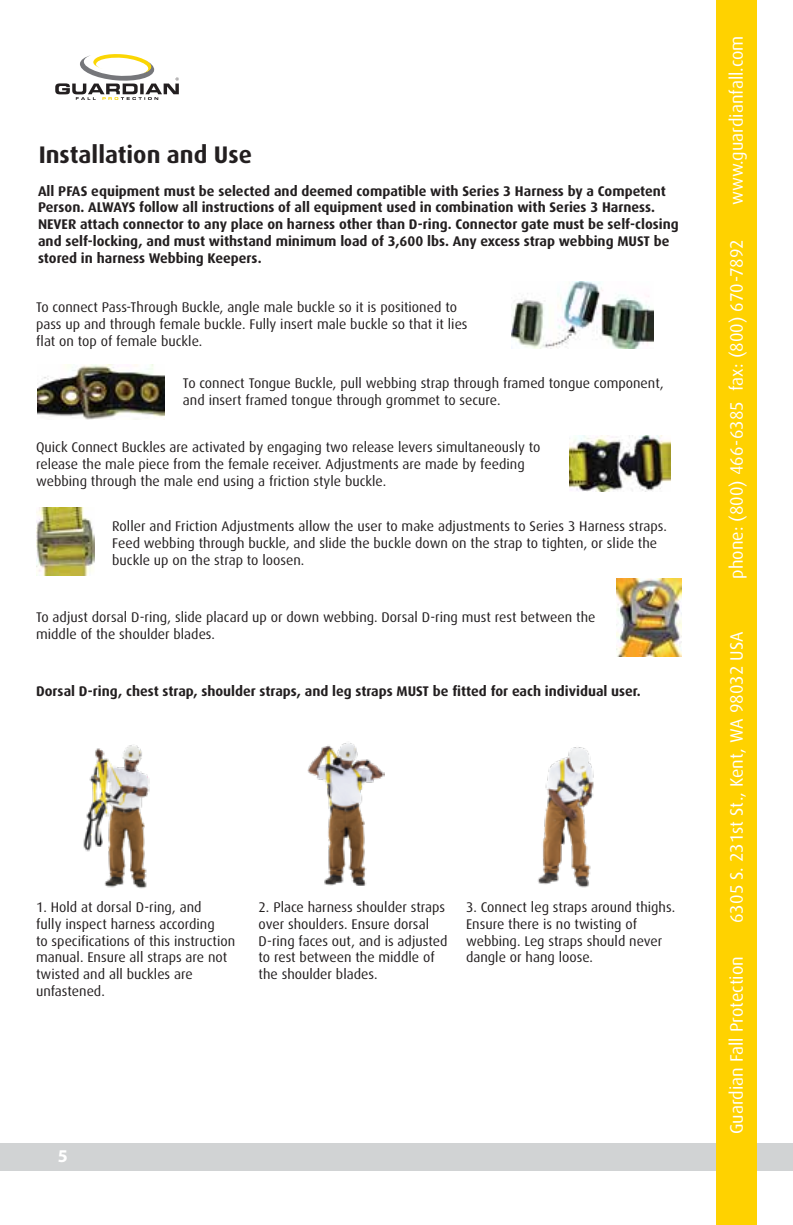
<style>
.page{position:relative;width:793px;height:1225px;background:#fff}
.page>*{position:absolute;margin:0;border:0;box-sizing:border-box;transform-origin:0 0}
.t1{font:700 24px "Dax";color:#231f20}
.t2{font:18px "Dax";color:#fff}
.t3{font:700 18px "Myriad Pro";color:#fff}
.t4{font:14px/16.8px "Dax";color:#231f20}
.t5{font:700 14px/16.8px "Dax";color:#231f20}
</style>
<div class="page">
<img style="left:616px;top:578px;width:65px;height:78px">
<img style="left:36px;top:507px;width:59px;height:68px">
<img style="left:38px;top:364px;width:127px;height:56px">
<img style="left:511px;top:282px;width:141px;height:66px">
<div style="left:0;top:1143px;width:792px;height:27px;background:#d1d3d4"></div>
<div style="left:715px;top:0;width:41px;height:1224px;background:#ffd200"></div>
<img style="left:83px;top:745px;width:67px;height:144px">
<img style="left:307px;top:743px;width:77px;height:143px">
<img style="left:537px;top:747px;width:57px;height:141px">
<img style="left:569px;top:435px;width:100px;height:56px">
<svg style="left:55px;top:54px;width:124px;height:46px"></svg>
<h1 class="t1" style="left:39px;top:141px;width:215px">Installation and Use</h1>
<p class="t5" style="left:38px;top:182px;width:642px">All PFAS equipment must be selected and deemed compatible with Series 3 Harness by a Competent Person. ALWAYS follow all instructions of all equipment used in combination with Series 3 Harness.<br>NEVER attach connector to any place on harness other than D-ring. Connector gate must be self-closing and self-locking, and must withstand minimum load of 3,600 lbs. Any excess strap webbing MUST be stored in harness Webbing Keepers.</p>
<p class="t4" style="left:36px;top:299px;width:432px">To connect Pass-Through Buckle, angle male buckle so it is positioned to pass up and through female buckle. Fully insert male buckle so that it lies flat on top of female buckle.</p>
<p class="t4" style="left:183px;top:375px;width:482px">To connect Tongue Buckle, pull webbing strap through framed tongue component, and insert framed tongue through grommet to secure.</p>
<p class="t4" style="left:36px;top:439px;width:505px">Quick Connect Buckles are activated by engaging two release levers simultaneously to release the male piece from the female receiver. Adjustments are made by feeding webbing through the male end using a friction style buckle.</p>
<p class="t4" style="left:112px;top:517px;width:556px">Roller and Friction Adjustments allow the user to make adjustments to Series 3 Harness straps.<br>Feed webbing through buckle, and slide the buckle down on the strap to tighten, or slide the buckle up on the strap to loosen.</p>
<p class="t4" style="left:36px;top:608px;width:560px">To adjust dorsal D-ring, slide placard up or down webbing. Dorsal D-ring must rest between the middle of the shoulder blades.</p>
<p class="t5" style="left:36px;top:682px;width:606px">Dorsal D-ring, chest strap, shoulder straps, and leg straps MUST be fitted for each individual user.</p>
<p class="t4" style="left:36px;top:898px;width:200px">1. Hold at dorsal D-ring, and<br>fully inspect harness according<br>to specifications of this instruction manual. Ensure all straps are not twisted and all buckles are unfastened.</p>
<p class="t4" style="left:258px;top:898px;width:190px">2. Place harness shoulder straps over shoulders. Ensure dorsal<br>D-ring faces out, and is adjusted to rest between the middle of the shoulder blades.</p>
<p class="t4" style="left:465px;top:898px;width:210px">3. Connect leg straps around thighs.<br>Ensure there is no twisting of webbing. Leg straps should never dangle or hang loose.</p>
<p class="t3" style="left:58px;top:1144px;width:11px">5</p>
<p class="t2" style="left:726px;top:205px;width:171px;rotate:-90deg">www.guardianfall.com</p>
<p class="t2" style="left:726px;top:578px;width:341px;rotate:-90deg">phone: (800) 466-6385 fax: (800) 670-7892</p>
<p class="t2" style="left:726px;top:922px;width:293px;rotate:-90deg">6305 S. 231st St., Kent, WA 98032 USA</p>
<p class="t2" style="left:726px;top:1134px;width:179px;rotate:-90deg">Guardian Fall Protection</p>
</div>
